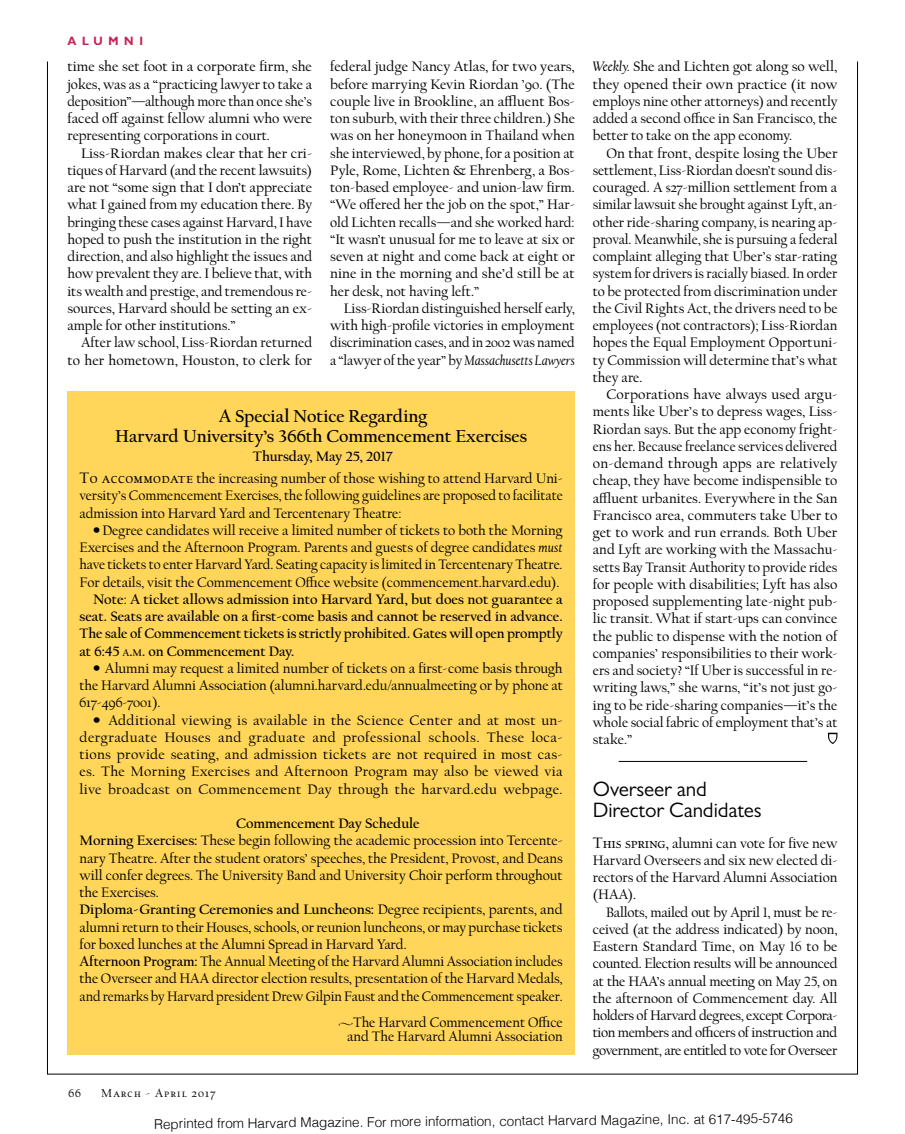
<style>
.page{position:relative;width:905px;height:1134px;background:#fff}
.page>*{position:absolute;margin:0;border:0;box-sizing:border-box;transform-origin:0 0}
.t1{font:21px/21px "Gill Sans MT Std";letter-spacing:-.005em;color:#000}
.t2{font:700 18px/20.2px "Cal Harvard";letter-spacing:-.005em;color:#000;text-align:center}
.t3{font:14.25px/17.2px "Cal Harvard";letter-spacing:-.005em;color:#000;text-align:justify}
.t4{font:700 14.25px "Cal Harvard";letter-spacing:-.005em;color:#000}
.t5{font:300 13.5px "Helvetica";color:#000}
.t6{font:12px "Cal Harvard";letter-spacing:.1em;color:#000}
.t7{font:700 12px "Gill Sans Display";color:#c82254}
.s1{font-style:italic}
.s2{font-weight:700}
.s3{font-size:15.75px}
.s4{font-size:10.5px}
.s5{font-weight:400}
.s6{font-size:10.05px}
.s7{font-style:inherit}
</style>
<div class="page">
<hr style="left:47px;top:62px;width:1px;height:1012px;background:#000">
<hr style="left:857px;top:62px;width:1px;height:1012px;background:#000">
<hr style="left:47px;top:1074px;width:810px;height:1px;background:#000">
<div style="left:68px;top:391px;width:506px;height:663px;background:#ffd65a"></div>
<svg style="left:828px;top:733px;width:9px;height:11px"></svg>
<hr style="left:618px;top:761px;width:189px;height:1px;background:#000">
<p class="t7" style="left:68px;top:34px;width:77px">ALUMN I</p>
<p class="t3" style="left:68px;top:59px;width:246px">time she set foot in a corporate firm, she jokes, was as a “practicing lawyer to take a deposition”—although more than once she’s faced off against fellow alumni who were representing corporations in court.</p>
<p class="t3" style="left:68px;top:145px;width:246px;text-indent:14px">Liss-Riordan makes clear that her cri&shy;tiques of Harvard (and the recent lawsuits) are not “some sign that I don’t appreciate what I gained from my education there. By bringing these cases against Harvard, I have hoped to push the institution in the right direction, and also highlight the issues and how prevalent they are. I believe that, with its wealth and prestige, and tremendous re&shy;sources, Harvard should be setting an ex&shy;ample for other institutions.”</p>
<p class="t3" style="left:68px;top:335px;width:246px;text-align:right">After law school, Liss-Riordan returned to her hometown, Houston, to clerk for</p>
<p class="t3" style="left:330px;top:59px;width:246px">federal judge Nancy Atlas, for two years, before marrying Kevin Riordan ’90. (The couple live in Brookline, an affluent Bos&shy;ton suburb, with their three children.) She was on her honeymoon in Thailand when she interviewed, by phone, for a position at Pyle, Rome, Lichten &amp; Ehrenberg, a Bos&shy;ton-based employee- and union-law firm. “We offered her the job on the spot,” Har&shy;old Lichten recalls—and she worked hard: “It wasn’t unusual for me to leave at six or seven at night and come back at eight or nine in the morning and she’d still be at her desk, not having left.”</p>
<p class="t3" style="left:330px;top:300px;width:246px;text-indent:14px">Liss-Riordan distinguished herself early, with high-profile victories in employment discrimination cases, and in 2002 was named a “lawyer of the year” by <span class="s1">Massachusetts Lawyers</span></p>
<p class="t2" style="left:115px;top:407px;width:413px">A Special Notice Regarding<br>Harvard University’s 366th Commencement Exercises</p>
<p class="t3" style="left:80px;top:446px;width:485px;line-height:22.5px;text-align:center"><span class="s2">Thursday, May 25, 2017<br></span><span class="s3">To accommodate</span> the increasing number of those wishing to attend Harvard Uni-</p>
<p class="t3" style="left:80px;top:488px;width:485px">versity’s Commencement Exercises, the following guidelines are proposed to facilitate admission into Harvard Yard and Tercentenary Theatre:</p>
<p class="t3" style="left:93px;top:522px;width:471px"><span class="s4">•</span> Degree candidates will receive a limited number of tickets to both the Morning</p>
<p class="t3" style="left:80px;top:540px;width:484px">Exercises and the Afternoon Program. Parents and guests of degree candidates <span class="s1">must</span></p>
<p class="t3" style="left:80px;top:557px;width:484px">have tickets to enter Harvard Yard. Seating capacity is limited in Tercentenary Theatre.</p>
<p class="t3" style="left:80px;top:574px;width:481px">For details, visit the Commencement Office website (commencement.harvard.edu).</p>
<p class="t4" style="left:93px;top:592px;width:471px">Note<span class="s5">:</span> A ticket allows admission into Harvard Yard, but does not guarantee a</p>
<p class="t4" style="left:80px;top:609px;width:484px">seat. Seats are available on a first-come basis and cannot be reserved in advance.</p>
<p class="t4" style="left:80px;top:626px;width:484px">The sale of Commencement tickets is strictly prohibited. Gates will open promptly</p>
<p class="t4" style="left:80px;top:644px;width:216px">at 6:45 <span class="s6">a</span><span class="s7">.</span><span class="s6">m</span><span class="s7">.</span> on Commencement Day.</p>
<p class="t3" style="left:80px;top:660px;width:485px;text-indent:14px"><span class="s4">•</span> Alumni may request a limited number of tickets on a first-come basis through the Harvard Alumni Association (alumni.harvard.edu/annualmeeting or by phone at 617-496-7001).</p>
<p class="t3" style="left:80px;top:712px;width:485px;text-indent:14px"><span class="s4">•</span> Additional viewing is available in the Science Center and at most un&shy;dergraduate Houses and graduate and professional schools. These loca&shy;tions provide seating, and admission tickets are not required in most cas&shy;es. The Morning Exercises and Afternoon Program may also be viewed via live broadcast on Commencement Day through the harvard.edu webpage.</p>
<p class="t3" style="left:80px;top:816px;width:485px;text-align:left;text-indent:157px"><span class="s2">Commencement Day Schedule<br>Morning Exercises:</span> These begin following the academic procession into Tercente&shy;nary Theatre. After the student orators’ speeches, the President, Provost, and Deans will confer degrees. The University Band and University Choir perform throughout the Exercises.<br><span class="s2">Diploma-Granting Ceremonies and Luncheons:</span> Degree recipients, parents, and alumni return to their Houses, schools, or reunion luncheons, or may purchase tickets for boxed lunches at the Alumni Spread in Harvard Yard.<br><span class="s2">Afternoon Program:</span> The Annual Meeting of the Harvard Alumni Association includes the Overseer and HAA director election results, presentation of the Harvard Medals, and remarks by Harvard president Drew Gilpin Faust and the Commencement speaker.</p>
<p class="t3" style="left:338px;top:1016px;width:226px;line-height:14.2px;text-align:right">❖The Harvard Commencement Office and The Harvard Alumni Association</p>
<p class="t3" style="left:592px;top:59px;width:246px"><span class="s1">Weekly.</span> She and Lichten got along so well, they opened their own practice (it now employs nine other attorneys) and recently added a second office in San Francisco, the better to take on the app economy.</p>
<p class="t3" style="left:592px;top:145px;width:246px;text-indent:14px">On that front, despite losing the Uber settlement, Liss-Riordan doesn’t sound dis&shy;couraged. A $27-million settlement from a similar lawsuit she brought against Lyft, an&shy;other ride-sharing company, is nearing ap&shy;proval. Meanwhile, she is pursuing a federal complaint alleging that Uber’s star-rating system for drivers is racially biased. In order to be protected from discrimination under the Civil Rights Act, the drivers need to be employees (not contractors); Liss-Riordan hopes the Equal Employment Opportuni&shy;ty Commission will determine that’s what they are.</p>
<p class="t3" style="left:592px;top:387px;width:246px;text-indent:14px">Corporations have always used argu&shy;ments like Uber’s to depress wages, Liss-Riordan says. But the app economy fright&shy;ens her. Because freelance services delivered on-demand through apps are relatively cheap, they have become indispensible to affluent urbanites. Everywhere in the San Francisco area, commuters take Uber to get to work and run errands. Both Uber and Lyft are working with the Massachu&shy;setts Bay Transit Authority to provide rides for people with disabilities; Lyft has also proposed supplementing late-night pub&shy;lic transit. What if start-ups can convince the public to dispense with the notion of companies’ responsibilities to their work&shy;ers and society? “If Uber is successful in re&shy;writing laws,” she warns, “it’s not just go&shy;ing to be ride-sharing companies—it’s the whole social fabric of employment that’s at stake.”</p>
<h1 class="t1" style="left:592px;top:778px;width:170px">Overseer and<br>Director Candidates</h1>
<p class="t3" style="left:592px;top:835px;width:246px"><span class="s3">This spring,</span> alumni can vote for five new Harvard Overseers and six new elected di&shy;rectors of the Harvard Alumni Association (HAA).</p>
<p class="t3" style="left:592px;top:904px;width:246px;text-indent:13px">Ballots, mailed out by April 1, must be re&shy;ceived (at the address indicated) by noon, Eastern Standard Time, on May 16 to be counted. Election results will be announced at the HAA’s annual meeting on May 25, on the afternoon of Commencement day. All holders of Harvard degrees, except Corpora&shy;tion members and officers of instruction and government, are entitled to vote for Overseer</p>
<p class="t6" style="left:68px;top:1087px;width:14px">66</p>
<p class="t6" style="left:101px;top:1087px;width:116px">March - April 2017</p>
<p class="t5" style="left:154px;top:1110px;width:640px">Reprinted from Harvard Magazine. For more information, contact Harvard Magazine, Inc. at 617-495-5746</p>
</div>
